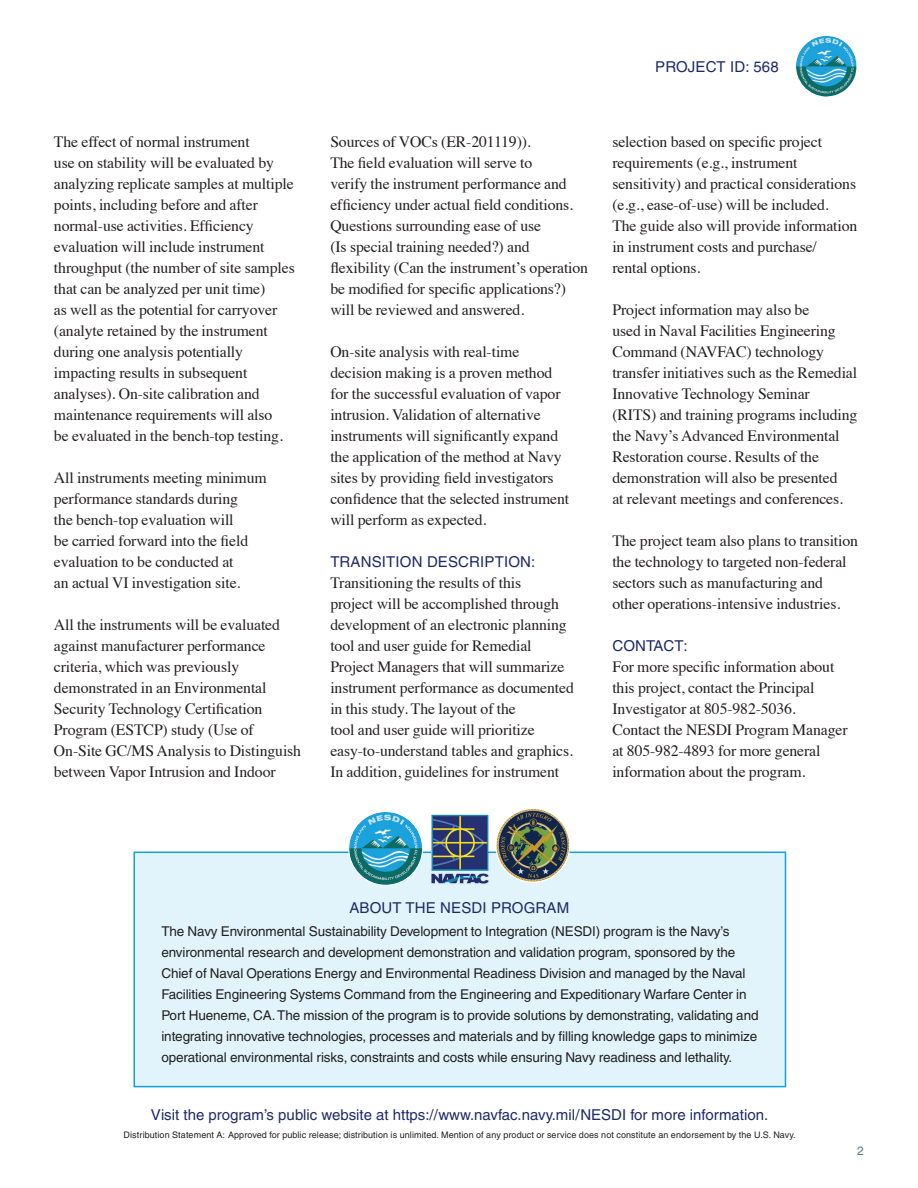
<style>
.page{position:relative;width:918px;height:1188px;background:#fff}
.page>*{position:absolute;margin:0;border:0;box-sizing:border-box;transform-origin:0 0}
.t1{font:15.75px/21px "Times";letter-spacing:-.01em;color:#231f20}
.t2{font:15px "Helvetica";color:#1e2b67}
.t3{font:13.5px/21px "Helvetica";letter-spacing:-.01em;color:#231f20}
.t4{font:12px "Helvetica";color:#567882}
.t5{font:9px "Helvetica";letter-spacing:.01em;color:#231f20}
</style>
<div class="page">
<div style="left:134px;top:852px;width:652px;height:235px;background:#e1f4fc;border:2px solid #10a1dc"></div>
<img style="left:496px;top:809px;width:74px;height:73px;border-radius:37px">
<div style="left:495px;top:808px;width:75px;height:75px;border:1px solid #fff;border-radius:50%"></div>
<img style="left:349px;top:812px;width:74px;height:73px;border-radius:37px">
<div style="left:348px;top:811px;width:75px;height:75px;border:1px solid #fff;border-radius:50%"></div>
<img style="left:432px;top:815px;width:56px;height:69px">
<div style="left:430px;top:813px;width:60px;height:73px;border:1px solid #fff"></div>
<img style="left:796px;top:36px;width:61px;height:61px">
<p class="t1" style="left:54px;top:130px;width:242px">The effect of normal instrument<br>use on stability will be evaluated by analyzing replicate samples at multiple points, including before and after normal-use activities. Efficiency evaluation will include instrument throughput (the number of site samples that can be analyzed per unit time)<br>as well as the potential for carryover (analyte retained by the instrument during one analysis potentially impacting results in subsequent analyses). On-site calibration and maintenance requirements will also<br>be evaluated in the bench-top testing.</p>
<p class="t1" style="left:54px;top:466px;width:214px">All instruments meeting minimum performance standards during<br>the bench-top evaluation will<br>be carried forward into the field evaluation to be conducted at<br>an actual VI investigation site.</p>
<p class="t1" style="left:54px;top:613px;width:249px">All the instruments will be evaluated against manufacturer performance criteria, which was previously demonstrated in an Environmental Security Technology Certification Program (ESTCP) study (Use of On-Site GC/MS Analysis to Distinguish between Vapor Intrusion and Indoor</p>
<p class="t2" style="left:655px;top:58px;width:125px">PROJECT ID: 568</p>
<p class="t1" style="left:330px;top:130px;width:259px">Sources of VOCs (ER-201119)).<br>The field evaluation will serve to<br>verify the instrument performance and efficiency under actual field conditions.<br>Questions surrounding ease of use<br>(Is special training needed?) and flexibility (Can the instrument’s operation be modified for specific applications?) will be reviewed and answered.</p>
<p class="t1" style="left:330px;top:340px;width:240px">On-site analysis with real-time decision making is a proven method for the successful evaluation of vapor intrusion. Validation of alternative instruments will significantly expand the application of the method at Navy sites by providing field investigators confidence that the selected instrument will perform as expected.</p>
<p class="t2" style="left:330px;top:553px;width:206px">TRANSITION DESCRIPTION:</p>
<p class="t1" style="left:330px;top:571px;width:245px">Transitioning the results of this<br>project will be accomplished through development of an electronic planning tool and user guide for Remedial Project Managers that will summarize instrument performance as documented in this study. The layout of the<br>tool and user guide will prioritize easy-to-understand tables and graphics.<br>In addition, guidelines for instrument</p>
<p class="t1" style="left:612px;top:130px;width:247px">selection based on specific project requirements (e.g., instrument sensitivity) and practical considerations (e.g., ease-of-use) will be included.<br>The guide also will provide information in instrument costs and purchase/<br>rental options.</p>
<p class="t1" style="left:612px;top:298px;width:247px">Project information may also be<br>used in Naval Facilities Engineering Command (NAVFAC) technology transfer initiatives such as the Remedial Innovative Technology Seminar (RITS) and training programs including the Navy’s Advanced Environmental Restoration course. Results of the demonstration will also be presented<br>at relevant meetings and conferences.</p>
<p class="t1" style="left:612px;top:529px;width:247px">The project team also plans to transition the technology to targeted non-federal sectors such as manufacturing and other operations-intensive industries.</p>
<p class="t2" style="left:612px;top:637px;width:77px">CONTACT:</p>
<p class="t1" style="left:612px;top:655px;width:237px">For more specific information about this project, contact the Principal Investigator at 805-982-5036.<br>Contact the NESDI Program Manager at 805-982-4893 for more general information about the program.</p>
<p class="t2" style="left:349px;top:899px;width:221px">ABOUT THE NESDI PROGRAM</p>
<p class="t3" style="left:161px;top:921px;width:599px">The Navy Environmental Sustainability Development to Integration (NESDI) program is the Navy’s environmental research and development demonstration and validation program, sponsored by the Chief of Naval Operations Energy and Environmental Readiness Division and managed by the Naval Facilities Engineering Systems Command from the Engineering and Expeditionary Warfare Center in Port Hueneme, CA. The mission of the program is to provide solutions by demonstrating, validating and integrating innovative technologies, processes and materials and by filling knowledge gaps to minimize operational environmental risks, constraints and costs while ensuring Navy readiness and lethality.</p>
<p class="t2" style="left:151px;top:1106px;width:619px">Visit the program’s public website at https://www.navfac.navy.mil/NESDI for more information.</p>
<p class="t5" style="left:124px;top:1129px;width:674px">Distribution Statement A: Approved for public release; distribution is unlimited. Mention of any product or service does not constitute an endorsement by the U.S. Navy.</p>
<p class="t4" style="left:857px;top:1144px;width:8px">2</p>
</div>
